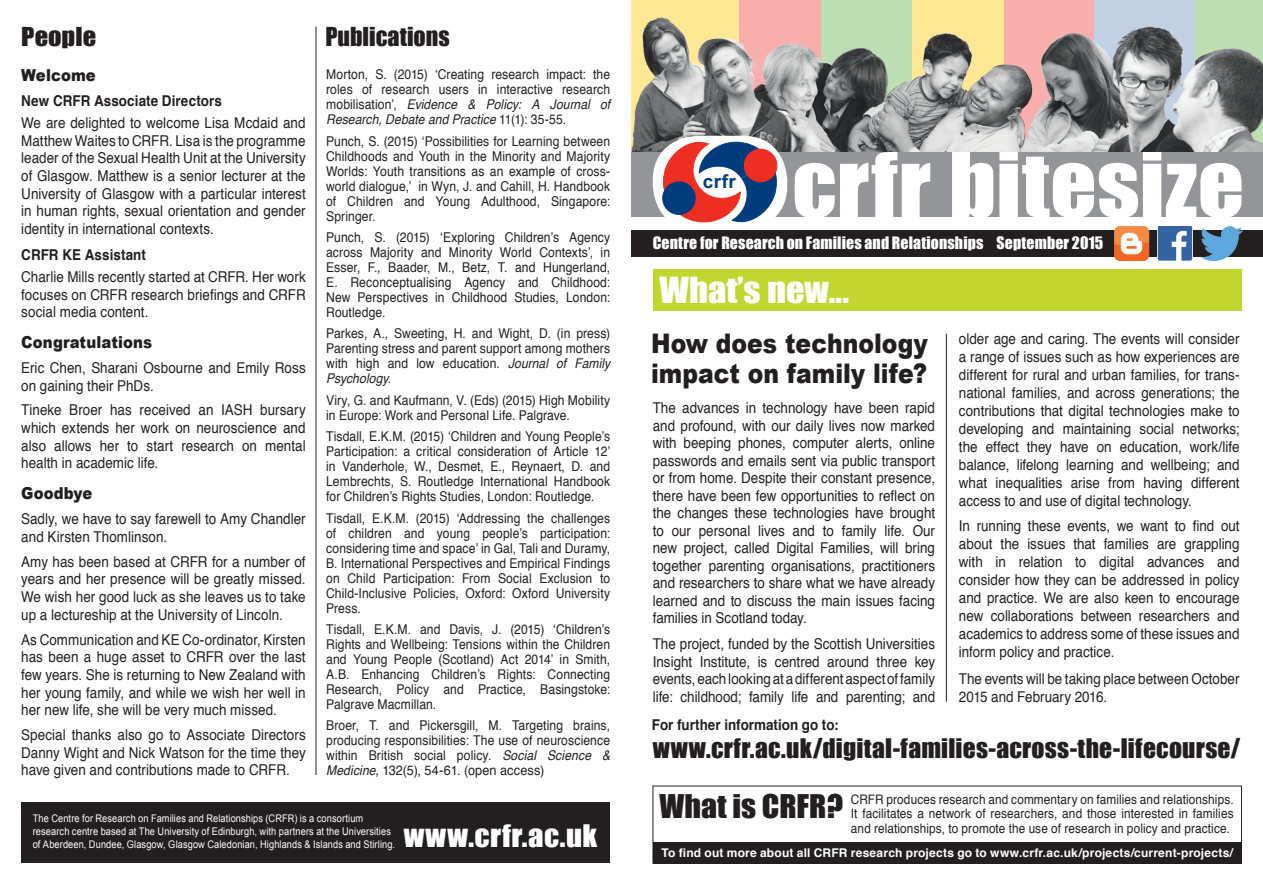
<style>
.page{position:relative;width:1263px;height:893px;background:#fff}
.page>*{position:absolute;margin:0;border:0;box-sizing:border-box;transform-origin:0 0}
.t1{font:82.5px "Impact";letter-spacing:.005em;color:#fff;scale:1.1 1}
.t2{font:33px "Impact";color:#fff;scale:1.1 1}
.t3{font:30px "Impact";color:#231f20}
.t4{font:28.5px "Impact";letter-spacing:.02em;color:#fff;scale:1.08 1}
.t5{font:900 27px/30px "Arial";color:#231f20;scale:.87 1}
.t6{font:24.75px "Impact";letter-spacing:.01em;color:#231f20}
.t7{font:24px "Impact";color:#231f20}
.t8{font:24px "Impact";color:#231f20;scale:1.1 1}
.t9{font:700 19.05px "Arial";color:#013d7d}
.t10{font:900 16.5px "Arial";letter-spacing:.005em;color:#231f20;scale:.9 1}
.t11{font:15.75px "Impact";letter-spacing:.01em;color:#fff}
.t12{font:14.85px/17.7px "Helvetica";color:#231f20;text-align:justify;scale:.9 1}
.t13{font:700 14.85px "Helvetica";letter-spacing:.005em;color:#231f20;scale:.9 1}
.t14{font:13.5px/15px "Helvetica";letter-spacing:.01em;color:#231f20;text-align:justify;scale:.9 1}
.t15{font:13.2px/14.2px "Helvetica";letter-spacing:.01em;color:#231f20;text-align:justify;scale:.9 1}
.t16{font:700 12px "Helvetica";letter-spacing:.015em;color:#fff}
.t17{font:10.5px/12.6px "Arial";letter-spacing:.01em;color:#fff;scale:.88 1}
.s1{font-style:italic}
</style>
<div class="page">
<div style="left:653px;top:269px;width:589px;height:42px;background:#c1d72f"></div>
<div style="left:21px;top:803px;width:589px;height:60px;background:#231f20"></div>
<img style="left:631px;top:0;width:632px;height:152px">
<div style="left:631px;top:152px;width:632px;height:65px;background:#939598"></div>
<div style="left:653px;top:842px;width:589px;height:21px;background:#231f20"></div>
<div style="left:653px;top:136px;width:134px;height:94px;background:#fff;border-radius:45px"></div>
<svg style="left:662px;top:140px;width:119px;height:82px"></svg>
<div style="left:744px;top:149px;width:33px;height:33px;background:#ee2e22;border-radius:50%"></div>
<div style="left:744px;top:149px;width:33px;height:33px;border:1px solid #ee2e22;border-radius:50%"></div>
<hr style="left:946px;top:334px;width:1px;height:368px;background:#231f20">
<hr style="left:316px;top:27px;width:1px;height:748px;background:#231f20">
<div style="left:631px;top:230px;width:632px;height:26px;background:#231f20"></div>
<img style="left:1113px;top:226px;width:36px;height:35px">
<img style="left:1200px;top:226px;width:42px;height:34px">
<img style="left:1158px;top:226px;width:34px;height:35px">
<h3 class="t8" style="left:21px;top:18px;width:70px">People</h3>
<p class="t10" style="left:21px;top:63px;width:84px">Welcome</p>
<p class="t13" style="left:21px;top:89px;width:224px">New CRFR Associate Directors</p>
<p class="t12" style="left:21px;top:115px;width:318px">We are delighted to welcome Lisa Mcdaid and Matthew Waites to CRFR. Lisa is the programme leader of the Sexual Health Unit at the University of Glasgow. Matthew is a senior lecturer at the University of Glasgow with a particular interest in human rights, sexual orientation and gender identity in international contexts.</p>
<p class="t13" style="left:21px;top:243px;width:140px">CRFR KE Assistant</p>
<p class="t12" style="left:21px;top:268px;width:318px">Charlie Mills recently started at CRFR. Her work focuses on CRFR research briefings and CRFR social media content.</p>
<p class="t10" style="left:21px;top:330px;width:147px">Congratulations</p>
<p class="t12" style="left:21px;top:359px;width:318px">Eric Chen, Sharani Osbourne and Emily Ross on gaining their PhDs.</p>
<p class="t12" style="left:21px;top:402px;width:318px">Tineke Broer has received an IASH bursary which extends her work on neuroscience and also allows her to start research on mental health in academic life.</p>
<p class="t10" style="left:21px;top:481px;width:81px">Goodbye</p>
<p class="t12" style="left:21px;top:511px;width:318px">Sadly, we have to say farewell to Amy Chandler and Kirsten Thomlinson.</p>
<p class="t12" style="left:21px;top:553px;width:318px">Amy has been based at CRFR for a number of years and her presence will be greatly missed.<br>We wish her good luck as she leaves us to take up a lectureship at the University of Lincoln.</p>
<p class="t12" style="left:21px;top:631px;width:318px">As Communication and KE Co-ordinator, Kirsten has been a huge asset to CRFR over the last few years. She is returning to New Zealand with her young family, and while we wish her well in her new life, she will be very much missed.</p>
<p class="t12" style="left:21px;top:726px;width:318px">Special thanks also go to Associate Directors Danny Wight and Nick Watson for the time they have given and contributions made to CRFR.</p>
<h3 class="t7" style="left:325px;top:18px;width:126px">Publications</h3>
<p class="t14" style="left:326px;top:67px;width:317px">Morton, S. (2015) ‘Creating research impact: the roles of research users in interactive research mobilisation’, <span class="s1">Evidence &amp; Policy: A Journal of Research, Debate and Practice</span> 11(1): 35-55.</p>
<p class="t14" style="left:326px;top:134px;width:317px">Punch, S. (2015) ‘Possibilities for Learning between Childhoods and Youth in the Minority and Majority Worlds: Youth transitions as an example of cross&shy;world dialogue,’ in Wyn, J. and Cahill, H. Handbook of Children and Young Adulthood, Singapore:<br>Springer.</p>
<p class="t14" style="left:326px;top:230px;width:317px">Punch, S. (2015) ‘Exploring Children’s Agency across Majority and Minority World Contexts’, in Esser, F., Baader, M., Betz, T. and Hungerland, E. Reconceptualising Agency and Childhood:<br>New Perspectives in Childhood Studies, London:<br>Routledge.</p>
<p class="t14" style="left:326px;top:327px;width:317px">Parkes, A., Sweeting, H. and Wight, D. (in press)<br>Parenting stress and parent support among mothers with high and low education. <span class="s1">Journal of Family Psychology</span>.</p>
<p class="t14" style="left:326px;top:393px;width:317px">Viry, G. and Kaufmann, V. (Eds) (2015) High Mobility in Europe: Work and Personal Life. Palgrave.</p>
<p class="t14" style="left:326px;top:429px;width:317px">Tisdall, E.K.M. (2015) ‘Children and Young People’s Participation: a critical consideration of Article 12’ in Vanderhole, W., Desmet, E., Reynaert, D. and Lembrechts, S. Routledge International Handbook for Children’s Rights Studies, London: Routledge.</p>
<p class="t14" style="left:326px;top:511px;width:317px">Tisdall, E.K.M. (2015) ‘Addressing the challenges of children and young people’s participation: considering time and space’ in Gal, Tali and Duramy, B. International Perspectives and Empirical Findings on Child Participation: From Social Exclusion to Child-Inclusive Policies, Oxford: Oxford University Press.</p>
<p class="t14" style="left:326px;top:622px;width:317px">Tisdall, E.K.M. and Davis, J. (2015) ‘Children’s Rights and Wellbeing: Tensions within the Children and Young People (Scotland) Act 2014’ in Smith, A.B. Enhancing Children’s Rights: Connecting Research, Policy and Practice, Basingstoke:<br>Palgrave Macmillan.</p>
<p class="t14" style="left:326px;top:718px;width:317px">Broer, T. and Pickersgill, M. Targeting brains, producing responsibilities: The use of neuroscience within British social policy. <span class="s1">Social Science &amp; Medicine,</span> 132(5), 54-61. (open access)</p>
<p class="t17" style="left:33px;top:812px;width:413px">The Centre for Research on Families and Relationships (CRFR) is a consortium research centre based at The University of Edinburgh, with partners at the Universities of Aberdeen, Dundee, Glasgow, Glasgow Caledonian, Highlands &amp; Islands and Stirling.</p>
<h3 class="t4" style="left:404px;top:814px;width:181px">www.crfr.ac.uk</h3>
<p class="t9" style="left:703px;top:170px;width:35px">crfr</p>
<h1 class="t1" style="left:792px;top:121px;width:413px">crfr bitesize</h1>
<p class="t11" style="left:653px;top:230px;width:452px">Centre for Research on Families and Relationships September 2015</p>
<h2 class="t2" style="left:659px;top:264px;width:174px">What’s new...</h2>
<h3 class="t5" style="left:651px;top:327px;width:320px">How does technology impact on family life?</h3>
<p class="t12" style="left:653px;top:400px;width:315px">The advances in technology have been rapid and profound, with our daily lives now marked with beeping phones, computer alerts, online passwords and emails sent via public transport or from home. Despite their constant presence, there have been few opportunities to reflect on the changes these technologies have brought to our personal lives and to family life. Our new project, called Digital Families, will bring together parenting organisations, practitioners and researchers to share what we have already learned and to discuss the main issues facing families in Scotland today.</p>
<p class="t12" style="left:653px;top:636px;width:315px">The project, funded by the Scottish Universities Insight Institute, is centred around three key events, each looking at a different aspect of family life: childhood; family life and parenting; and</p>
<p class="t12" style="left:959px;top:331px;width:313px">older age and caring. The events will consider a range of issues such as how experiences are different for rural and urban families, for trans&shy;national families, and across generations; the contributions that digital technologies make to developing and maintaining social networks; the effect they have on education, work/life balance, lifelong learning and wellbeing; and what inequalities arise from having different access to and use of digital technology.</p>
<p class="t12" style="left:959px;top:518px;width:313px">In running these events, we want to find out about the issues that families are grappling with in relation to digital advances and consider how they can be addressed in policy and practice. We are also keen to encourage new collaborations between researchers and academics to address some of these issues and inform policy and practice.</p>
<p class="t12" style="left:959px;top:670px;width:313px">The events will be taking place between October<br>2015 and February 2016.</p>
<p class="t13" style="left:652px;top:713px;width:209px">For further information go to:</p>
<h3 class="t6" style="left:653px;top:729px;width:589px">www.crfr.ac.uk/digital-families-across-the-lifecourse/</h3>
<h3 class="t3" style="left:659px;top:783px;width:185px">What is CRFR?</h3>
<p class="t15" style="left:851px;top:793px;width:427px">CRFR produces research and commentary on families and relationships.<br>It facilitates a network of researchers, and those interested in families and relationships, to promote the use of research in policy and practice.</p>
<p class="t16" style="left:661px;top:843px;width:573px">To find out more about all CRFR research projects go to www.crfr.ac.uk/projects/current-projects/</p>
</div>
